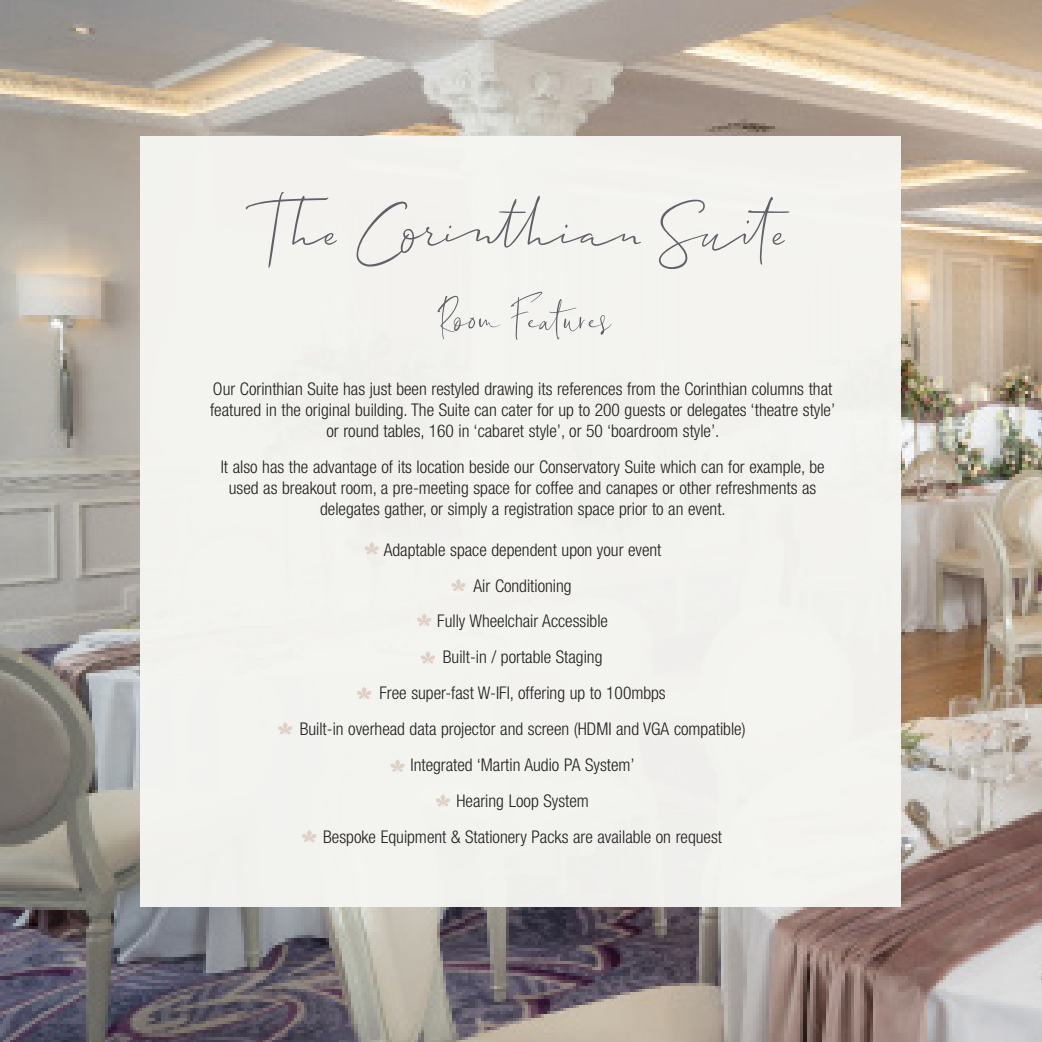
<style>
.page{position:relative;width:1042px;height:1042px;background:#fff}
.page>*{position:absolute;margin:0;border:0;box-sizing:border-box;transform-origin:0 0}
.t1{font:80.5px "Allison Script";color:#616068}
.t2{font:52.5px "Sonneta Script";color:#616068}
.t3{font:300 condensed 17.5px/21px "Helvetica Neue LT Std";color:#231f20;text-align:center}
</style>
<div class="page">
<img style="left:0;top:0;width:1042px;height:1042px">
<div style="left:141px;top:137px;width:760px;height:770px;background:#f5f5f2"></div>
<svg style="left:364px;top:542px;width:15px;height:13px"></svg>
<svg style="left:451px;top:579px;width:15px;height:12px"></svg>
<svg style="left:417px;top:613px;width:15px;height:13px"></svg>
<svg style="left:420px;top:651px;width:15px;height:13px"></svg>
<svg style="left:357px;top:687px;width:15px;height:12px"></svg>
<svg style="left:278px;top:722px;width:15px;height:13px"></svg>
<svg style="left:390px;top:759px;width:15px;height:13px"></svg>
<svg style="left:436px;top:794px;width:14px;height:13px"></svg>
<svg style="left:302px;top:830px;width:15px;height:12px"></svg>
<p class="t1" style="left:255px;top:169px;width:533px">The Corinthian Suite</p>
<p class="t2" style="left:438px;top:278px;width:174px">Room Features</p>
<p class="t3" style="left:210px;top:378px;width:627px">Our Corinthian Suite has just been restyled drawing its references from the Corinthian columns that featured in the original building. The Suite can cater for up to 200 guests or delegates ‘theatre style’ or round tables, 160 in ‘cabaret style’, or 50 ‘boardroom style’.</p>
<p class="t3" style="left:221px;top:456px;width:605px">It also has the advantage of its location beside our Conservatory Suite which can for example, be used as breakout room, a pre-meeting space for coffee and canapes or other refreshments as delegates gather, or simply a registration space prior to an event.</p>
<p class="t3" style="left:384px;top:539px;width:279px">Adaptable space dependent upon your event</p>
<p class="t3" style="left:473px;top:575px;width:100px">Air Conditioning</p>
<p class="t3" style="left:437px;top:610px;width:172px">Fully Wheelchair Accessible</p>
<p class="t3" style="left:443px;top:646px;width:161px">Built-in / portable Staging</p>
<p class="t3" style="left:379px;top:682px;width:288px">Free super-fast W-IFI, offering up to 100mbps</p>
<p class="t3" style="left:300px;top:718px;width:447px">Built-in overhead data projector and screen (HDMI and VGA compatible)</p>
<p class="t3" style="left:410px;top:754px;width:226px">Integrated ‘Martin Audio PA System’</p>
<p class="t3" style="left:456px;top:790px;width:134px">Hearing Loop System</p>
<p class="t3" style="left:323px;top:826px;width:400px">Bespoke Equipment &amp; Stationery Packs are available on request</p>
</div>
